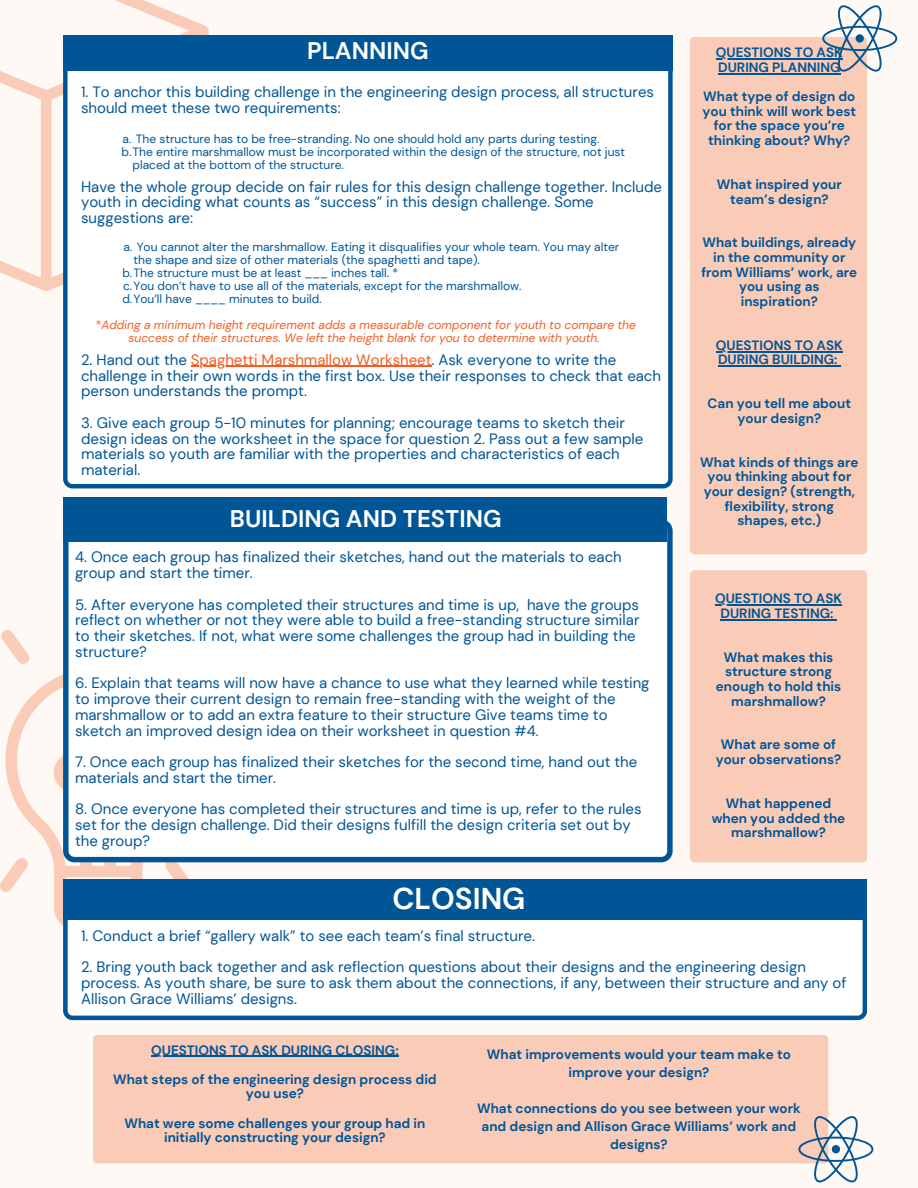
<style>
.page{position:relative;width:918px;height:1188px;background:#fff9f6}
.page>*{position:absolute;margin:0;border:0;box-sizing:border-box;transform-origin:0 0}
.t1{font:700 30px "DM Sans";color:#fff}
.t2{font:700 24px "DM Sans";color:#fff}
.t3{font:15px/15.8px "DM Sans";color:#005596}
.t4{font:700 13.5px/14.5px "DM Sans";color:#005596;text-align:center}
.t5{font:12px/13px "DM Sans";color:#005596}
.t6{font:italic 12px/13px "DM Sans";color:#f15d22;text-align:center}
.s1{font-style:normal}
.s2{color:#f15d22}
</style>
<div class="page">
<svg style="left:5px;top:674px;width:160px;height:252px"></svg>
<svg style="left:165px;top:862px;width:29px;height:17px"></svg>
<svg style="left:0;top:857px;width:29px;height:36px"></svg>
<svg style="left:1px;top:630px;width:29px;height:34px"></svg>
<div style="left:63px;top:521px;width:610px;height:341px;background:#fff"></div>
<div style="left:63px;top:497px;width:604px;height:44px;background:#005596"></div>
<div style="left:690px;top:570px;width:177px;height:292px;background:#facbb7"></div>
<svg style="left:0;top:0;width:209px;height:291px"></svg>
<div style="left:63px;top:920px;width:804px;height:100px;background:#fff"></div>
<div style="left:93px;top:1035px;width:735px;height:128px;background:#facbb7"></div>
<div style="left:63px;top:879px;width:804px;height:41px;background:#005596"></div>
<hr style="left:151px;top:1056px;width:248px;height:1px;background:#005596">
<div style="left:63px;top:71px;width:609px;height:417px;background:#fff"></div>
<div style="left:63px;top:36px;width:610px;height:35px;background:#005596"></div>
<hr style="left:191px;top:366px;width:241px;height:1px;background:#f15d22">
<svg style="left:798px;top:1116px;width:75px;height:66px"></svg>
<hr style="left:715px;top:604px;width:127px;height:1px;background:#005596">
<hr style="left:720px;top:619px;width:113px;height:1px;background:#005596">
<div style="left:690px;top:37px;width:177px;height:517px;background:#facbb7"></div>
<hr style="left:716px;top:58px;width:127px;height:2px;background:#005596">
<hr style="left:718px;top:73px;width:123px;height:1px;background:#005596">
<hr style="left:716px;top:351px;width:127px;height:1px;background:#005596">
<hr style="left:718px;top:366px;width:119px;height:1px;background:#005596">
<svg style="left:822px;top:5px;width:75px;height:67px"></svg>
<p class="t2" style="left:307px;top:36px;width:123px">PLANNING</p>
<p class="t3" style="left:81px;top:84px;width:574px">1. To anchor this building challenge in the engineering design process, all structures should meet these two requirements:</p>
<p class="t5" style="left:123px;top:132px;width:478px">a. The structure has to be free-stranding. No one should hold any parts during testing.</p>
<p class="t5" style="left:133px;top:145px;width:494px;text-indent:-11px">b.The entire marshmallow must be incorporated within the design of the structure, not just placed at the bottom of the structure.</p>
<p class="t3" style="left:81px;top:179px;width:583px">Have the whole group decide on fair rules for this design challenge together. Include youth in deciding what counts as “success” in this design challenge. Some suggestions are:</p>
<p class="t5" style="left:133px;top:240px;width:487px;text-indent:-10px">a. You cannot alter the marshmallow. Eating it disqualifies your whole team. You may alter the shape and size of other materials (the spaghetti and tape).</p>
<p class="t5" style="left:122px;top:266px;width:277px">b.The structure must be at least ___ inches tall. *</p>
<p class="t5" style="left:123px;top:279px;width:400px">c.You don’t have to use all of the materials, except for the marshmallow.</p>
<p class="t5" style="left:122px;top:292px;width:201px">d.You’ll have ____ minutes to build.</p>
<p class="t6" style="left:96px;top:318px;width:542px"><span class="s1">*</span>Adding a minimum height requirement adds a measurable component for youth to compare the success of their structures. We left the height blank for you to determine with youth.</p>
<p class="t3" style="left:81px;top:352px;width:582px">2. Hand out the <span class="s2">Spaghetti Marshmallow Worksheet</span>. Ask everyone to write the challenge in their own words in the first box. Use their responses to check that each person understands the prompt.</p>
<p class="t3" style="left:81px;top:415px;width:564px">3. Give each group 5-10 minutes for planning; encourage teams to sketch their design ideas on the worksheet in the space for question 2. Pass out a few sample materials so youth are familiar with the properties and characteristics of each material.</p>
<p class="t2" style="left:230px;top:503px;width:273px">BUILDING AND TESTING</p>
<p class="t3" style="left:75px;top:549px;width:548px">4. Once each group has finalized their sketches, hand out the materials to each group and start the timer.</p>
<p class="t3" style="left:75px;top:597px;width:566px">5. After everyone has completed their structures and time is up, have the groups reflect on whether or not they were able to build a free-standing structure similar to their sketches. If not, what were some challenges the group had in building the structure?</p>
<p class="t3" style="left:75px;top:675px;width:576px">6. Explain that teams will now have a chance to use what they learned while testing to improve their current design to remain free-standing with the weight of the marshmallow or to add an extra feature to their structure Give teams time to sketch an improved design idea on their worksheet in question #4.</p>
<p class="t3" style="left:75px;top:754px;width:564px">7. Once each group has finalized their sketches for the second time, hand out the materials and start the timer.</p>
<p class="t3" style="left:75px;top:801px;width:568px">8. Once everyone has completed their structures and time is up, refer to the rules set for the design challenge. Did their designs fulfill the design criteria set out by the group?</p>
<p class="t1" style="left:393px;top:879px;width:134px">CLOSING</p>
<p class="t4" style="left:716px;top:45px;width:128px;text-align:left">QUESTIONS TO ASK<br>DURING PLANNING</p>
<p class="t4" style="left:702px;top:89px;width:155px">What type of design do you think will work best for the space you’re thinking about? Why?</p>
<p class="t4" style="left:717px;top:177px;width:127px">What inspired your team’s design?</p>
<p class="t4" style="left:701px;top:236px;width:157px">What buildings, already in the community or from Williams’ work, are you using as inspiration?</p>
<p class="t4" style="left:716px;top:338px;width:128px;text-align:left">QUESTIONS TO ASK<br>DURING BUILDING:</p>
<p class="t4" style="left:708px;top:396px;width:145px">Can you tell me about your design?</p>
<p class="t4" style="left:700px;top:455px;width:160px">What kinds of things are you thinking about for your design? (strength, flexibility, strong shapes, etc.)</p>
<p class="t4" style="left:715px;top:591px;width:128px">QUESTIONS TO ASK<br>DURING TESTING:</p>
<p class="t4" style="left:716px;top:650px;width:127px">What makes this structure strong enough to hold this marshmallow?</p>
<p class="t4" style="left:716px;top:738px;width:127px">What are some of your observations?</p>
<p class="t4" style="left:712px;top:796px;width:135px">What happened when you added the marshmallow?</p>
<p class="t3" style="left:81px;top:928px;width:455px">1. Conduct a brief “gallery walk” to see each team’s final structure.</p>
<p class="t3" style="left:81px;top:959px;width:767px">2. Bring youth back together and ask reflection questions about their designs and the engineering design process. As youth share, be sure to ask them about the connections, if any, between their structure and any of<br>Allison Grace Williams’ designs.</p>
<p class="t4" style="left:151px;top:1043px;width:249px">QUESTIONS TO ASK DURING CLOSING:</p>
<p class="t4" style="left:113px;top:1072px;width:325px">What steps of the engineering design process did you use?</p>
<p class="t4" style="left:124px;top:1116px;width:302px">What were some challenges your group had in initially constructing your design?</p>
<p class="t4" style="left:487px;top:1045px;width:305px;line-height:18px">What improvements would your team make to improve your design?</p>
<p class="t4" style="left:477px;top:1099px;width:325px;line-height:18px">What connections do you see between your work and design and Allison Grace Williams’ work and designs?</p>
</div>
